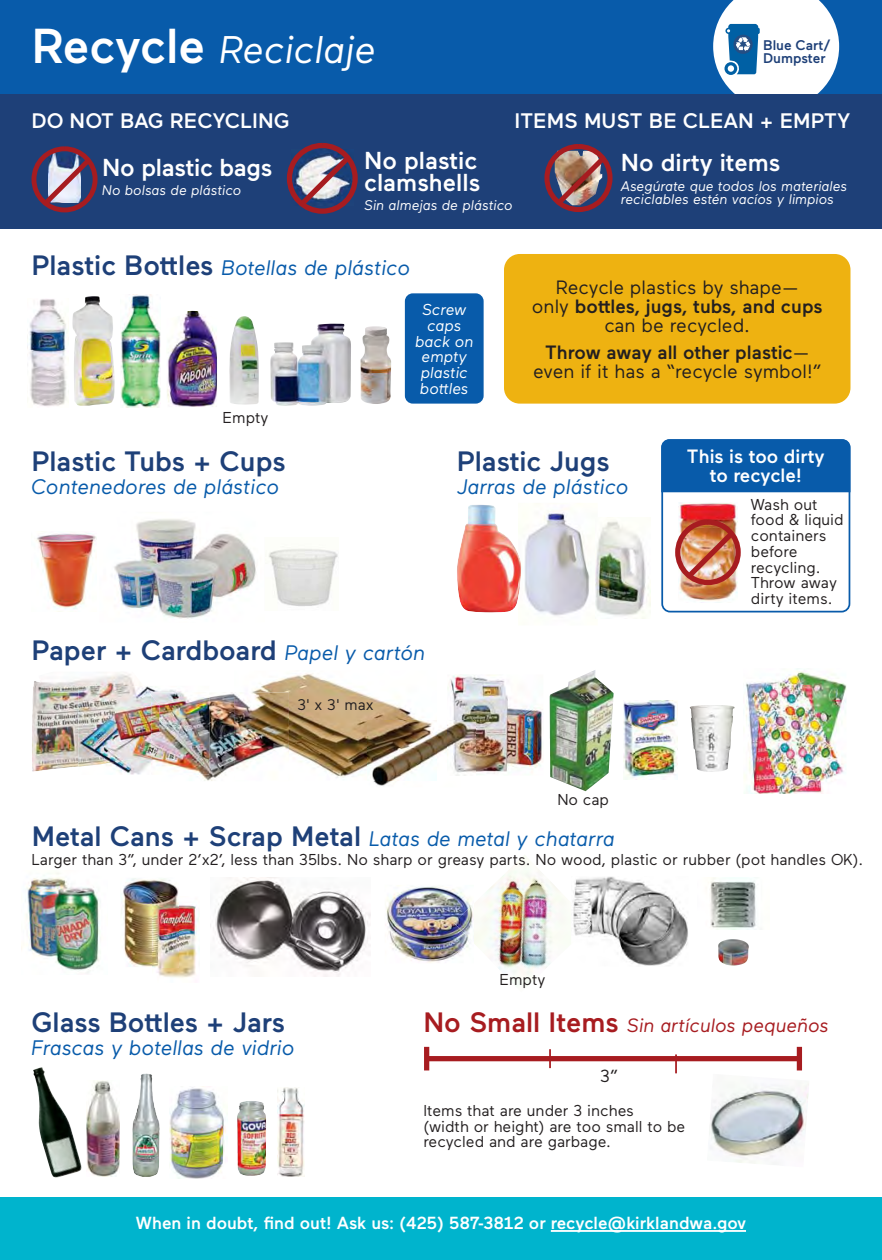
<style>
.page{position:relative;width:882px;height:1260px;background:#fff}
.page>*{position:absolute;margin:0;border:0;box-sizing:border-box;transform-origin:0 0}
.t1{font:italic 38.5px "Maax";color:#fff}
.t2{font:500 28px "Maax";color:#1e4078}
.t3{font:500 24.5px/22.8px "Maax";color:#fff}
.t4{font:italic 21px "Maax";color:#085baa}
.t5{font:500 21px "Maax";color:#fff}
.t6{font:19.25px/19.2px "Maax";color:#231f20;text-align:center}
.t7{font:italic 19.25px "Maax";color:#a71c20}
.t8{font:500 19.25px/19.2px "Maax";color:#fff;text-align:center}
.t9{font:500 17.5px "Maax";color:#fff}
.t10{font:17.5px "Maax";color:#231f20}
.t11{font:15.75px/15.8px "Maax";color:#231f20}
.t12{font:italic 15.75px/15.8px "Maax";color:#fff;text-align:center}
.t13{font:15.4px "Maax";color:#231f20}
.t14{font:italic 14px/12.2px "Maax";color:#fff}
.t15{font:500 14px/13.1px "Maax";color:#1e4078}
.s1{font-weight:500;font-style:normal;font-size:49px}
.s2{font-weight:500;font-style:normal;font-size:28px;color:#1e4078}
.s3{font-weight:500}
.s4{font-weight:400;font-style:italic;font-size:21px;color:#085baa}
.s5{font-weight:500;font-style:normal;font-size:28px}
</style>
<div class="page">
<img style="left:474px;top:855px;width:97px;height:120px">
<div style="left:0;top:0;width:882px;height:94px;background:#085baa"></div>
<img style="left:678px;top:502px;width:60px;height:101px">
<img style="left:167px;top:311px;width:50px;height:96px">
<img style="left:72px;top:296px;width:43px;height:110px">
<img style="left:29px;top:299px;width:38px;height:108px">
<img style="left:120px;top:295px;width:41px;height:113px">
<img style="left:270px;top:324px;width:81px;height:82px">
<img style="left:229px;top:316px;width:30px;height:89px">
<div style="left:405px;top:293px;width:79px;height:111px;background:#085baa;border-radius:8px"></div>
<div style="left:504px;top:254px;width:346px;height:150px;background:#eeb211;border-radius:16px"></div>
<div style="left:675px;top:520px;width:66px;height:65px;border:5px solid #a71c20;border-radius:50%"></div>
<img style="left:682px;top:527px;width:56px;height:56px">
<img style="left:518px;top:554px;width:3px;height:43px">
<img style="left:457px;top:505px;width:61px;height:107px">
<img style="left:595px;top:517px;width:56px;height:102px">
<div style="left:661px;top:439px;width:189px;height:173px;border:2px solid #085baa;border-radius:8px"></div>
<div style="left:661px;top:439px;width:189px;height:53px;background:#085baa"></div>
<img style="left:360px;top:326px;width:31px;height:78px">
<img style="left:32px;top:673px;width:103px;height:99px">
<img style="left:132px;top:1073px;width:28px;height:104px">
<img style="left:237px;top:1101px;width:29px;height:75px">
<img style="left:86px;top:1080px;width:34px;height:96px">
<img style="left:278px;top:1088px;width:27px;height:89px">
<img style="left:169px;top:1087px;width:57px;height:92px">
<img style="left:33px;top:1067px;width:49px;height:111px">
<img style="left:744px;top:668px;width:102px;height:126px">
<img style="left:447px;top:675px;width:96px;height:100px">
<img style="left:78px;top:686px;width:103px;height:89px">
<img style="left:78px;top:686px;width:73px;height:81px">
<img style="left:554px;top:670px;width:41px;height:23px">
<img style="left:623px;top:701px;width:54px;height:78px">
<img style="left:690px;top:705px;width:44px;height:67px">
<img style="left:202px;top:692px;width:32px;height:89px">
<img style="left:151px;top:692px;width:58px;height:83px">
<img style="left:151px;top:695px;width:8px;height:61px">
<img style="left:252px;top:673px;width:185px;height:105px">
<img style="left:234px;top:692px;width:55px;height:86px">
<div style="left:0;top:1197px;width:882px;height:63px;background:#00b4cd"></div>
<hr style="left:551px;top:1230px;width:195px;height:2px;background:#fff">
<img style="left:573px;top:876px;width:115px;height:90px">
<img style="left:573px;top:903px;width:19px;height:41px">
<img style="left:386px;top:885px;width:85px;height:78px">
<img style="left:454px;top:903px;width:20px;height:40px">
<img style="left:710px;top:878px;width:46px;height:52px">
<img style="left:718px;top:939px;width:24px;height:27px">
<img style="left:215px;top:878px;width:155px;height:99px">
<img style="left:121px;top:878px;width:58px;height:89px">
<img style="left:21px;top:872px;width:79px;height:101px">
<img style="left:154px;top:905px;width:46px;height:73px">
<img style="left:152px;top:896px;width:27px;height:71px">
<svg style="left:713px;top:0;width:126px;height:94px"></svg>
<div style="left:0;top:94px;width:882px;height:135px;background:#1e4078"></div>
<div style="left:31px;top:146px;width:67px;height:66px;border:5px solid #a71c20;border-radius:50%"></div>
<svg style="left:39px;top:154px;width:56px;height:56px"></svg>
<div style="left:544px;top:144px;width:69px;height:68px;border:5px solid #a71c20;border-radius:50%"></div>
<img style="left:552px;top:152px;width:58px;height:57px">
<img style="left:291px;top:150px;width:54px;height:51px">
<div style="left:287px;top:143px;width:71px;height:71px;border:5px solid #a71c20;border-radius:50%"></div>
<svg style="left:295px;top:151px;width:60px;height:60px"></svg>
<img style="left:36px;top:533px;width:61px;height:79px">
<img style="left:268px;top:548px;width:70px;height:58px">
<img style="left:114px;top:519px;width:142px;height:100px">
<img style="left:373px;top:728px;width:93px;height:58px">
<img style="left:447px;top:721px;width:29px;height:54px">
<img style="left:367px;top:721px;width:70px;height:59px">
<img style="left:709px;top:1083px;width:100px;height:82px">
<div style="left:427px;top:1056px;width:372px;height:5px;background:#a71c20"></div>
<div style="left:424px;top:1047px;width:5px;height:23px;background:#a71c20"></div>
<div style="left:797px;top:1047px;width:5px;height:23px;background:#a71c20"></div>
<svg style="left:549px;top:1049px;width:2px;height:19px"></svg>
<svg style="left:675px;top:1054px;width:2px;height:19px"></svg>
<h1 class="t1" style="left:32px;top:35px;width:346px"><span class="s1">Recycle</span> Reciclaje</h1>
<p class="t15" style="left:763px;top:40px;width:69px">Blue Cart/<br>Dumpster</p>
<h3 class="t5" style="left:32px;top:113px;width:260px">DO NOT BAG RECYCLING</h3>
<h3 class="t5" style="left:515px;top:113px;width:337px">ITEMS MUST BE CLEAN + EMPTY</h3>
<h3 class="t3" style="left:102px;top:158px;width:172px">No plastic bags</h3>
<p class="t14" style="left:102px;top:185px;width:141px">No bolsas de plástico</p>
<h3 class="t3" style="left:364px;top:151px;width:118px">No plastic clamshells</h3>
<p class="t14" style="left:364px;top:200px;width:150px">Sin almejas de plástico</p>
<h3 class="t4" style="left:32px;top:260px;width:380px"><span class="s2">Plastic Bottles</span> Botellas de plástico</h3>
<p class="t11" style="left:223px;top:410px;width:47px">Empty</p>
<p class="t12" style="left:415px;top:303px;width:60px">Screw caps back on empty plastic bottles</p>
<h3 class="t3" style="left:621px;top:153px;width:161px">No dirty items</h3>
<p class="t14" style="left:621px;top:181px;width:228px">Asegúrate que todos los materiales reciclables estén vacíos y limpios</p>
<p class="t6" style="left:532px;top:279px;width:292px">Recycle plastics by shape—<br>only <span class="s3">bottles, jugs, tubs, and cups </span>can be recycled.</p>
<p class="t6" style="left:533px;top:344px;width:290px"><span class="s3">Throw away all other plastic</span>— even if it has a “recycle symbol!”</p>
<h2 class="t2" style="left:32px;top:451px;width:256px">Plastic Tubs + Cups</h2>
<h3 class="t4" style="left:32px;top:479px;width:249px">Contenedores de plástico</h3>
<h2 class="t2" style="left:457px;top:451px;width:155px">Plastic Jugs</h2>
<h3 class="t4" style="left:457px;top:479px;width:173px">Jarras de plástico</h3>
<h2 class="t2" style="left:32px;top:640px;width:395px">Paper + Cardboard <span class="s4">Papel y cartón</span></h2>
<p class="t13" style="left:297px;top:699px;width:78px">3' x 3' max</p>
<p class="t11" style="left:557px;top:793px;width:53px">No cap</p>
<p class="t8" style="left:687px;top:448px;width:139px">This is too dirty to recycle!</p>
<p class="t11" style="left:751px;top:497px;width:94px">Wash out food &amp; liquid containers before recycling.<br>Throw away dirty items.</p>
<h3 class="t4" style="left:32px;top:831px;width:584px"><span class="s2">Metal Cans + Scrap Metal</span> Latas de metal y chatarra</h3>
<p class="t11" style="left:32px;top:853px;width:833px">Larger than 3”, under 2’x2’, less than 35lbs. No sharp or greasy parts. No wood, plastic or rubber (pot handles OK).</p>
<h2 class="t2" style="left:32px;top:1012px;width:255px">Glass Bottles + Jars</h2>
<h3 class="t4" style="left:32px;top:1040px;width:264px">Frascas y botellas de vidrio</h3>
<p class="t11" style="left:499px;top:972px;width:47px">Empty</p>
<p class="t7" style="left:423px;top:1018px;width:407px"><span class="s5">No Small Items</span> Sin artículos pequeños</p>
<p class="t10" style="left:600px;top:1069px;width:19px">3”</p>
<p class="t11" style="left:423px;top:1104px;width:264px">Items that are under 3 inches<br>(width or height) are too small to be recycled and are garbage.</p>
<p class="t9" style="left:136px;top:1216px;width:612px">When in doubt, find out! Ask us: (425) 587-3812 or recycle@kirklandwa.gov</p>
</div>
